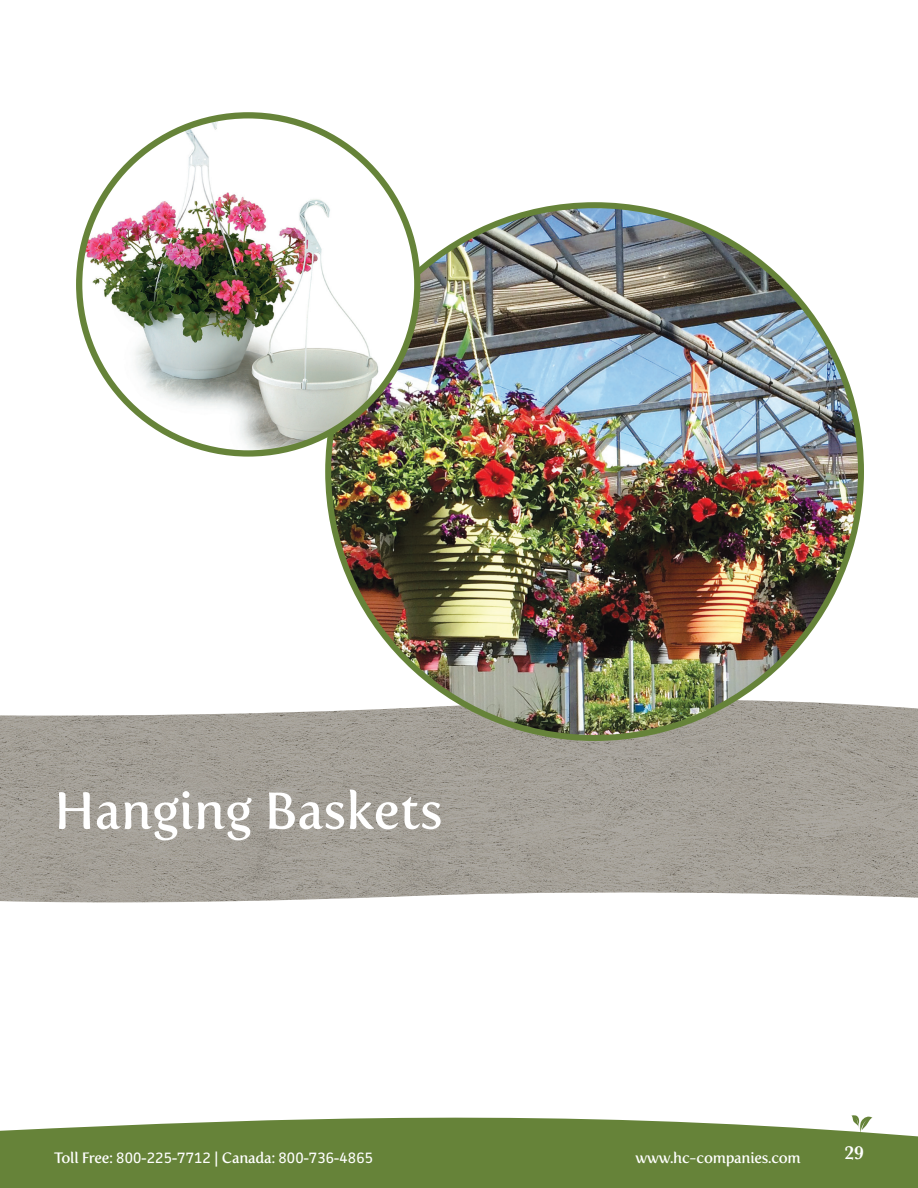
<style>
.page{position:relative;width:918px;height:1188px;background:#fff}
.page>*{position:absolute;margin:0;border:0;box-sizing:border-box;transform-origin:0 0}
.Section_Start{font:51.45px "Fertigo Pro";color:#fff}
.t1{font:600 19.5px "Baskerville";color:#fff}
.t2{font:15px "Facit";letter-spacing:.01em;color:#fff}
.t3{font:15px "Fertigo Pro";letter-spacing:-.02em;color:#fff}
.s1{font-family:"Fertigo Pro"}
</style>
<div class="page">
<img style="left:0;top:699px;width:918px;height:204px">
<img style="left:328px;top:205px;width:533px;height:533px;border-radius:266px">
<img style="left:79px;top:115px;width:330px;height:338px">
<svg style="left:0;top:1117px;width:918px;height:71px;background:#728d49"></svg>
<svg style="left:851px;top:1115px;width:21px;height:18px"></svg>
<p class="Section_Start" style="left:54px;top:781px;width:390px">Hanging Baskets</p>
<p class="t2" style="left:54px;top:1148px;width:321px"><span class="s1">Toll Free:</span> 800-225-7712 | <span class="s1">Canada:</span> 800-736-4865</p>
<p class="t3" style="left:636px;top:1149px;width:167px">www.hc-companies.com</p>
<p class="t1" style="left:844px;top:1139px;width:21px">29</p>
</div>
